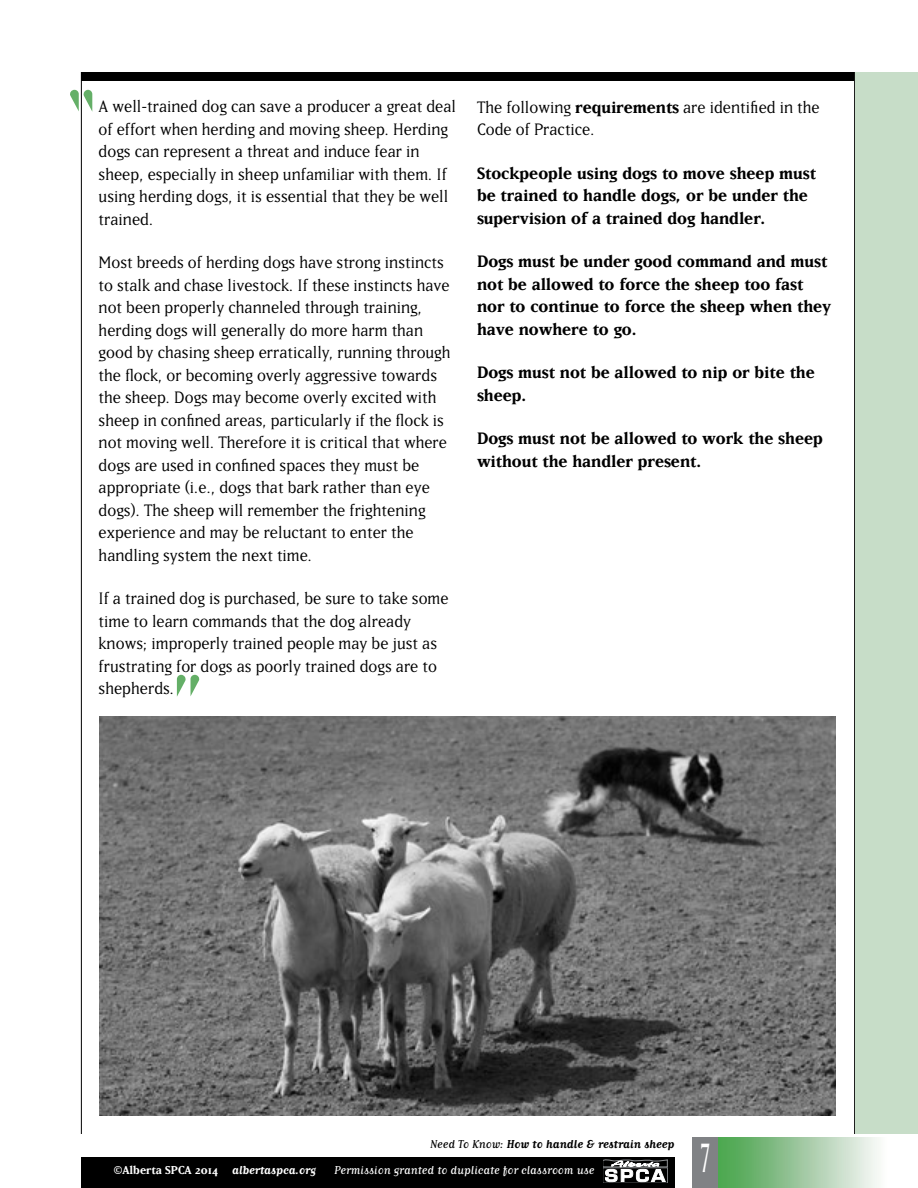
<style>
.page{position:relative;width:918px;height:1188px;background:#fff}
.page>*{position:absolute;margin:0;border:0;box-sizing:border-box;transform-origin:0 0}
.t1{font:96px "Matrix";color:#64af67}
.t2{font:48px "Matrix Tall";color:#fff}
.t3{font:19.5px/22.5px "Matrix";color:#000}
.t4{font:700 19.5px/22.5px "Matrix";color:#000}
.t5{font:13.5px "Matrix Script";color:#fff}
.t6{font:700 13.5px "Matrix Script";color:#000}
.t7{font:700 13.5px "Matrix";color:#fff}
.s1{font-weight:700}
.s2{font-weight:400}
.s3{font-family:"Matrix Script"}
</style>
<div class="page">
<div style="left:81px;top:72px;width:773px;height:9px;background:#000"></div>
<hr style="left:81px;top:72px;width:1px;height:1062px;background:#000">
<hr style="left:854px;top:72px;width:1px;height:1062px;background:#000">
<div style="left:855px;top:72px;width:63px;height:1062px;background:#c7ddc8"></div>
<div style="left:716px;top:1138px;width:172px;height:50px;background:linear-gradient(to right,#429e46,#fef9fe)"></div>
<div style="left:693px;top:1138px;width:25px;height:50px;background:#808285"></div>
<div style="left:81px;top:1157px;width:594px;height:31px;background:#000"></div>
<div style="left:603px;top:1168px;width:65px;height:15px;border:1px solid #7a7c7f"></div>
<svg style="left:603px;top:1160px;width:64px;height:22px"></svg>
<img style="left:99px;top:716px;width:737px;height:399px">
<h1 class="t1" style="left:66px;top:75px;width:34px">“</h1>
<p class="t3" style="left:99px;top:95px;width:359px">A well-trained dog can save a producer a great deal of effort when herding and moving sheep. Herding dogs can represent a threat and induce fear in sheep, especially in sheep unfamiliar with them. If using herding dogs, it is essential that they be well trained.</p>
<p class="t3" style="left:99px;top:251px;width:354px">Most breeds of herding dogs have strong instincts to stalk and chase livestock. If these instincts have not been properly channeled through training, herding dogs will generally do more harm than good by chasing sheep erratically, running through the flock, or becoming overly aggressive towards the sheep. Dogs may become overly excited with sheep in confined areas, particularly if the flock is not moving well. Therefore it is critical that where dogs are used in confined spaces they must be appropriate (i.e., dogs that bark rather than eye dogs). The sheep will remember the frightening experience and may be reluctant to enter the handling system the next time.</p>
<p class="t3" style="left:99px;top:587px;width:352px">If a trained dog is purchased, be sure to take some time to learn commands that the dog already knows; improperly trained people may be just as frustrating for dogs as poorly trained dogs are to shepherds.</p>
<h1 class="t1" style="left:171px;top:660px;width:34px">”</h1>
<p class="t3" style="left:477px;top:96px;width:344px">The following <span class="s1">requirements</span> are identified in the<br>Code of Practice.</p>
<p class="t4" style="left:477px;top:162px;width:340px">Stockpeople using dogs to move sheep must be trained to handle dogs, or be under the supervision of a trained dog handler.</p>
<p class="t4" style="left:477px;top:250px;width:356px">Dogs must be under good command and must not be allowed to force the sheep too fast nor to continue to force the sheep when they have nowhere to go.</p>
<p class="t4" style="left:477px;top:361px;width:339px">Dogs must not be allowed to nip or bite the sheep.</p>
<p class="t4" style="left:477px;top:427px;width:347px">Dogs must not be allowed to work the sheep without the handler present.</p>
<p class="t6" style="left:430px;top:1138px;width:246px"><span class="s2">Need To Know:</span> How to handle &amp; restrain sheep</p>
<p class="t7" style="left:114px;top:1163px;width:204px">©Alberta SPCA 2014 <span class="s3">albertaspca.org</span></p>
<p class="t5" style="left:334px;top:1163px;width:262px">Permission granted to duplicate for classroom use</p>
<h2 class="t2" style="left:701px;top:1132px;width:11px">7</h2>
</div>
